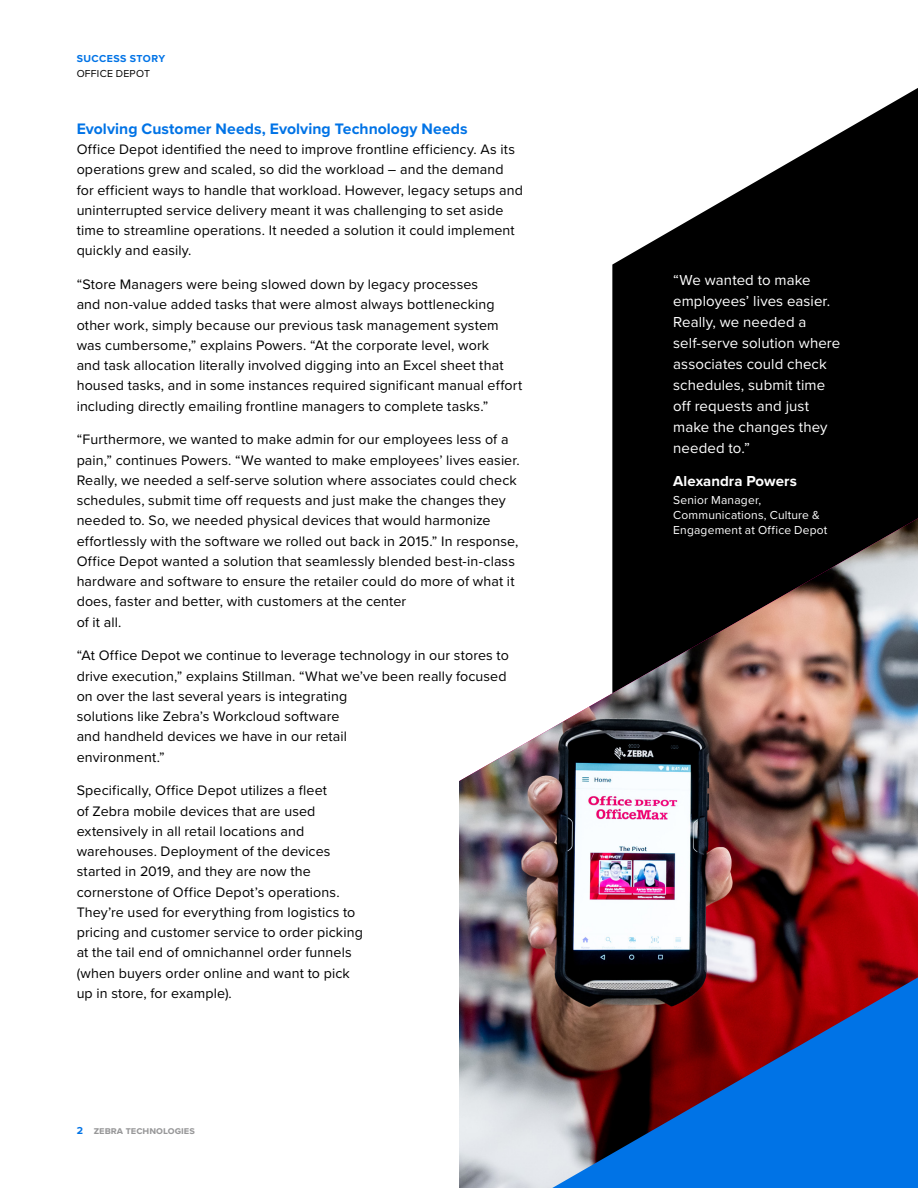
<style>
.page{position:relative;width:918px;height:1188px;background:#fff}
.page>*{position:absolute;margin:0;border:0;box-sizing:border-box;transform-origin:0 0}
.t1{font:700 15.75px "Proxima Nova";color:#0073e6}
.t2{font:15px/21px "Proxima Nova";letter-spacing:.005em;color:#fff}
.t3{font:700 15px "Proxima Nova";color:#fff}
.t4{font:14.25px/20.2px "Proxima Nova";letter-spacing:.01em;color:#000}
.t5{font:12px/15px "Proxima Nova";letter-spacing:.015em;color:#fff}
.t6{font:700 10.5px "Proxima Nova";color:#989899}
.t7{font:700 10.5px "Proxima Nova";letter-spacing:.045em;color:#0073e6}
.t8{font:10.5px "Proxima Nova";letter-spacing:.025em;color:#000}
.s1{color:#0073e6}
</style>
<div class="page">
<svg style="left:612px;top:88px;width:306px;height:430px;fill:#000"></svg>
<img style="left:459px;top:518px;width:459px;height:670px">
<svg style="left:552px;top:977px;width:366px;height:211px;fill:#0073e6"></svg>
<p class="t7" style="left:77px;top:51px;width:90px">SUCCESS STORY</p>
<p class="t8" style="left:77px;top:65px;width:75px">OFFICE DEPOT</p>
<p class="t1" style="left:77px;top:117px;width:392px">Evolving Customer Needs, Evolving Technology Needs</p>
<p class="t4" style="left:77px;top:139px;width:448px">Office Depot identified the need to improve frontline efficiency. As its operations grew and scaled, so did the workload – and the demand for efficient ways to handle that workload. However, legacy setups and uninterrupted service delivery meant it was challenging to set aside time to streamline operations. It needed a solution it could implement quickly and easily.</p>
<p class="t4" style="left:77px;top:274px;width:447px">“Store Managers were being slowed down by legacy processes<br>and non-value added tasks that were almost always bottlenecking other work, simply because our previous task management system was cumbersome,” explains Powers. “At the corporate level, work<br>and task allocation literally involved digging into an Excel sheet that housed tasks, and in some instances required significant manual effort including directly emailing frontline managers to complete tasks.”</p>
<p class="t4" style="left:77px;top:429px;width:445px">“Furthermore, we wanted to make admin for our employees less of a pain,” continues Powers. “We wanted to make employees’ lives easier.<br>Really, we needed a self-serve solution where associates could check schedules, submit time off requests and just make the changes they needed to. So, we needed physical devices that would harmonize effortlessly with the software we rolled out back in 2015.” In response, Office Depot wanted a solution that seamlessly blended best-in-class hardware and software to ensure the retailer could do more of what it does, faster and better, with customers at the center<br>of it all.</p>
<p class="t4" style="left:77px;top:645px;width:434px">“At Office Depot we continue to leverage technology in our stores to drive execution,” explains Stillman. “What we’ve been really focused on over the last several years is integrating<br>solutions like Zebra’s Workcloud software<br>and handheld devices we have in our retail<br>environment.”</p>
<p class="t4" style="left:77px;top:780px;width:288px">Specifically, Office Depot utilizes a fleet<br>of Zebra mobile devices that are used extensively in all retail locations and warehouses. Deployment of the devices started in 2019, and they are now the cornerstone of Office Depot’s operations.<br>They’re used for everything from logistics to pricing and customer service to order picking at the tail end of omnichannel order funnels (when buyers order online and want to pick up in store, for example).</p>
<p class="t6" style="left:77px;top:1123px;width:120px"><span class="s1">2</span> zebra technologies</p>
<p class="t2" style="left:673px;top:268px;width:169px">“We wanted to make employees’ lives easier.<br>Really, we needed a self-serve solution where associates could check schedules, submit time off requests and just make the changes they needed to.”</p>
<p class="t3" style="left:673px;top:469px;width:125px">Alexandra Powers</p>
<p class="t5" style="left:673px;top:491px;width:156px">Senior Manager,<br>Communications, Culture &amp;<br>Engagement at Office Depot</p>
</div>
